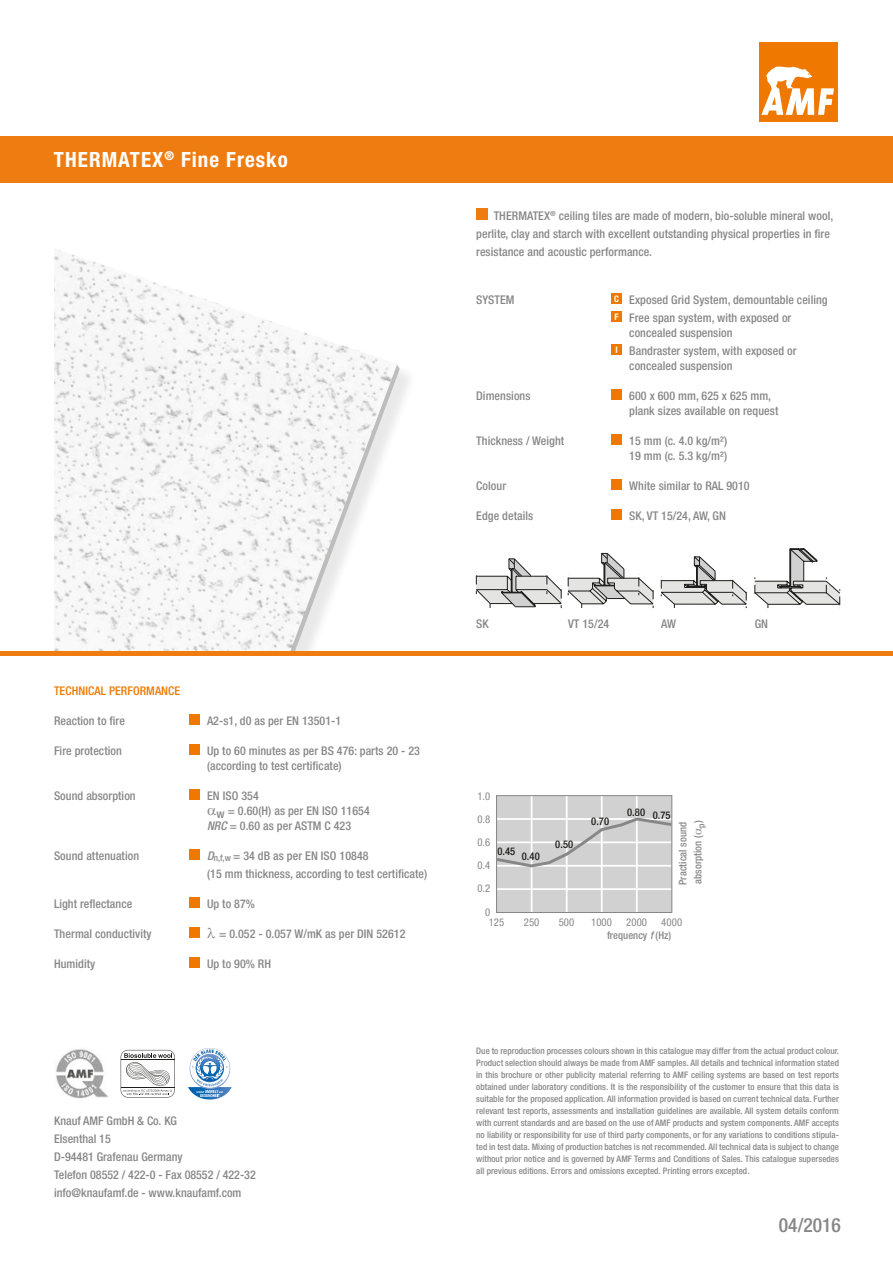
<style>
.page{position:relative;width:893px;height:1263px;background:#fff}
.page>*{position:absolute;margin:0;border:0;box-sizing:border-box;transform-origin:0 0}
.t1{font:700 condensed 21px "Helvetica Neue LT Pro";letter-spacing:.05em;color:#fff}
.t2{font:500 condensed 19.5px "Helvetica Neue LT Pro";color:#878787}
.t3{font:500 condensed 12px/18px "Helvetica Neue LT Pro";letter-spacing:.005em;color:#878787}
.t4{font:500 condensed 12px "Helvetica Neue LT Pro";letter-spacing:.005em;color:#ef7900}
.t5{font:condensed 10.65px/23.1px "Helvetica Neue LT Pro";letter-spacing:.01em;color:#878787;text-align:right}
.t6{font:500 condensed 10.65px "Helvetica Neue LT Pro";letter-spacing:.005em;color:#1d1d1b}
.t7{font:500 condensed 10.5px/15px "Helvetica Neue LT Pro";letter-spacing:.005em;color:#878787}
.t8{font:500 condensed 9px/12px "Helvetica Neue LT Pro";letter-spacing:.005em;color:#878787;text-align:justify}
.s1{font-style:italic}
</style>
<div class="page">
<div style="left:0;top:136px;width:893px;height:47px;background:#ef7c11"></div>
<img style="left:54px;top:249px;width:324px;height:402px">
<svg style="left:289px;top:365px;width:111px;height:286px"></svg>
<div style="left:0;top:651px;width:893px;height:5px;background:#ef7c11"></div>
<div style="left:476px;top:208px;width:12px;height:12px;background:#ef7c11"></div>
<div style="left:611px;top:293px;width:11px;height:11px;background:#ef7900"></div>
<div style="left:611px;top:311px;width:11px;height:11px;background:#ef7900"></div>
<div style="left:611px;top:344px;width:11px;height:11px;background:#ef7900"></div>
<div style="left:611px;top:389px;width:11px;height:11px;background:#ef7900"></div>
<div style="left:611px;top:434px;width:11px;height:11px;background:#ef7900"></div>
<div style="left:611px;top:479px;width:11px;height:11px;background:#ef7900"></div>
<div style="left:611px;top:509px;width:11px;height:11px;background:#ef7900"></div>
<div style="left:189px;top:714px;width:11px;height:11px;background:#ef7900"></div>
<div style="left:189px;top:744px;width:11px;height:11px;background:#ef7900"></div>
<div style="left:189px;top:789px;width:11px;height:11px;background:#ef7900"></div>
<div style="left:189px;top:849px;width:11px;height:11px;background:#ef7900"></div>
<div style="left:189px;top:897px;width:11px;height:11px;background:#ef7900"></div>
<div style="left:189px;top:927px;width:11px;height:11px;background:#ef7900"></div>
<div style="left:189px;top:957px;width:11px;height:11px;background:#ef7900"></div>
<div style="left:759px;top:43px;width:79px;height:79px;background:#ef7900"></div>
<svg style="left:761px;top:66px;width:73px;height:49px"></svg>
<img style="left:56px;top:1049px;width:53px;height:49px">
<svg style="left:121px;top:1050px;width:54px;height:47px"></svg>
<hr style="left:121px;top:1059px;width:54px;height:1px;background:#1d1d1b">
<hr style="left:121px;top:1087px;width:54px;height:1px;background:#1d1d1b">
<div style="left:190px;top:1048px;width:40px;height:40px;background:#d7e0f0;border-radius:50%"></div>
<svg style="left:188px;top:1049px;width:44px;height:50px"></svg>
<svg style="left:476px;top:559px;width:86px;height:49px"></svg>
<svg style="left:568px;top:553px;width:86px;height:55px"></svg>
<svg style="left:755px;top:549px;width:85px;height:59px"></svg>
<svg style="left:661px;top:557px;width:86px;height:51px"></svg>
<div style="left:497px;top:796px;width:175px;height:116px;background:#d1d1d1"></div>
<hr style="left:531px;top:796px;width:1px;height:116px;background:#fff">
<hr style="left:566px;top:796px;width:2px;height:116px;background:#fff">
<hr style="left:601px;top:796px;width:2px;height:116px;background:#fff">
<hr style="left:636px;top:796px;width:2px;height:116px;background:#fff">
<hr style="left:497px;top:888px;width:175px;height:2px;background:#fff">
<div style="left:496px;top:795px;width:176px;height:118px;border:1px solid #878787"></div>
<svg style="left:496px;top:816px;width:177px;height:53px"></svg>
<h1 class="t1" style="left:54px;top:147px;width:235px">THERMATEX<sup>®</sup> Fine Fresko</h1>
<h3 class="t4" style="left:54px;top:683px;width:128px">TECHNICAL PERFORMANCE</h3>
<h3 class="t3" style="left:54px;top:711px;width:72px">Reaction to fire</h3>
<h3 class="t3" style="left:207px;top:711px;width:136px">A2-s1, d0 as per EN 13501-1</h3>
<h3 class="t3" style="left:54px;top:741px;width:69px">Fire protection</h3>
<h3 class="t3" style="left:207px;top:743px;width:215px;line-height:15px">Up to 60 minutes as per BS 476: parts 20 - 23 (according to test certificate)</h3>
<h3 class="t3" style="left:54px;top:786px;width:83px">Sound absorption</h3>
<h3 class="t3" style="left:207px;top:786px;width:53px">EN ISO 354</h3>
<h3 class="t3" style="left:217px;top:801px;width:155px">w = 0.60(H) as per EN ISO 11654</h3>
<h3 class="t3" style="left:207px;top:816px;width:146px"><span class="s1">NRC</span> = 0.60 as per ASTM C 423</h3>
<h3 class="t3" style="left:54px;top:846px;width:87px">Sound attenuation</h3>
<h3 class="t3" style="left:207px;top:846px;width:222px"><span class="s1">D</span><sub>n,f,w</sub> = 34 dB as per EN ISO 10848<br>(15 mm thickness, according to test certificate)</h3>
<h3 class="t3" style="left:54px;top:894px;width:80px">Light reflectance</h3>
<h3 class="t3" style="left:207px;top:894px;width:49px">Up to 87%</h3>
<h3 class="t3" style="left:54px;top:924px;width:99px">Thermal conductivity</h3>
<h3 class="t3" style="left:219px;top:924px;width:188px">= 0.052 - 0.057 W/mK as per DIN 52612</h3>
<h3 class="t3" style="left:54px;top:954px;width:43px">Humidity</h3>
<h3 class="t3" style="left:207px;top:954px;width:66px">Up to 90% RH</h3>
<h3 class="t3" style="left:54px;top:1111px;width:203px">Knauf AMF GmbH &amp; Co. KG<br>Elsenthal 15<br>D-94481 Grafenau Germany<br>Telefon 08552 / 422-0 - Fax 08552 / 422-32 info@knaufamf.de - www.knaufamf.com</h3>
<h3 class="t3" style="left:476px;top:206px;width:359px;text-indent:17px">THERMATEX<sup>®</sup> ceiling tiles are made of modern, bio-soluble mineral wool, perlite, clay and starch with excellent outstanding physical properties in fire resistance and acoustic performance.</h3>
<h3 class="t3" style="left:476px;top:290px;width:40px">SYSTEM</h3>
<h3 class="t3" style="left:614px;top:290px;width:215px"><sup>C</sup> Exposed Grid System, demountable ceiling<br><sup>F</sup> Free span system, with exposed or</h3>
<h3 class="t3" style="left:615px;top:323px;width:183px;text-indent:14px">concealed suspension<br><sup>I</sup> Bandraster system, with exposed or</h3>
<h3 class="t3" style="left:629px;top:356px;width:105px">concealed suspension</h3>
<h3 class="t3" style="left:476px;top:386px;width:56px">Dimensions</h3>
<h3 class="t3" style="left:629px;top:388px;width:151px;line-height:15px">600 x 600 mm, 625 x 625 mm, plank sizes available on request</h3>
<h3 class="t3" style="left:476px;top:431px;width:90px">Thickness / Weight</h3>
<h3 class="t3" style="left:629px;top:433px;width:99px;line-height:15px">15 mm (c. 4.0 kg/m²)<br>19 mm (c. 5.3 kg/m²)</h3>
<h3 class="t3" style="left:476px;top:476px;width:31px">Colour</h3>
<h3 class="t3" style="left:629px;top:476px;width:122px">White similar to RAL 9010</h3>
<h3 class="t3" style="left:476px;top:506px;width:59px">Edge details</h3>
<h3 class="t3" style="left:629px;top:506px;width:98px">SK, VT 15/24, AW, GN</h3>
<h3 class="t3" style="left:476px;top:615px;width:14px">SK</h3>
<h3 class="t3" style="left:568px;top:615px;width:43px">VT 15/24</h3>
<h3 class="t3" style="left:661px;top:615px;width:16px">AW</h3>
<h3 class="t3" style="left:755px;top:615px;width:15px">GN</h3>
<p class="t5" style="left:477px;top:784px;width:15px">1.0<br>0.8<br>0.6<br>0.4<br>0.2<br>0</p>
<p class="t6" style="left:497px;top:844px;width:20px">0.45</p>
<p class="t6" style="left:522px;top:850px;width:20px">0.40</p>
<p class="t6" style="left:555px;top:837px;width:20px">0.50</p>
<p class="t6" style="left:591px;top:815px;width:20px">0.70</p>
<p class="t6" style="left:627px;top:807px;width:45px">0.80 0.75</p>
<p class="t7" style="left:675px;top:885px;width:66px;rotate:-90deg">Practical sound absorption ( <sub>p</sub>)</p>
<p class="t5" style="left:489px;top:911px;width:17px">125</p>
<p class="t5" style="left:524px;top:911px;width:17px">250</p>
<p class="t5" style="left:559px;top:911px;width:17px">500</p>
<p class="t5" style="left:591px;top:911px;width:22px">1000</p>
<p class="t5" style="left:626px;top:911px;width:22px">2000</p>
<p class="t5" style="left:661px;top:911px;width:22px">4000</p>
<p class="t7" style="left:607px;top:927px;width:66px">frequency <span class="s1">f</span> (Hz)</p>
<p class="t8" style="left:476px;top:1045px;width:364px">Due to reproduction processes colours shown in this catalogue may differ from the actual product colour.<br>Product selection should always be made from AMF samples. All details and technical information stated in this brochure or other publicity material referring to AMF ceiling systems are based on test reports obtained under laboratory conditions. It is the responsibility of the customer to ensure that this data is suitable for the proposed application. All information provided is based on current technical data. Further relevant test reports, assessments and installation guidelines are available. All system details conform with current standards and are based on the use of AMF products and system components. AMF accepts no liability or responsibility for use of third party components, or for any variations to conditions stipula&shy;ted in test data. Mixing of production batches is not recommended. All technical data is subject to change without prior notice and is governed by AMF Terms and Conditions of Sales. This catalogue supersedes all previous editions. Errors and omissions excepted. Printing errors excepted.</p>
<h2 class="t2" style="left:779px;top:1214px;width:63px">04/2016</h2>
</div>
